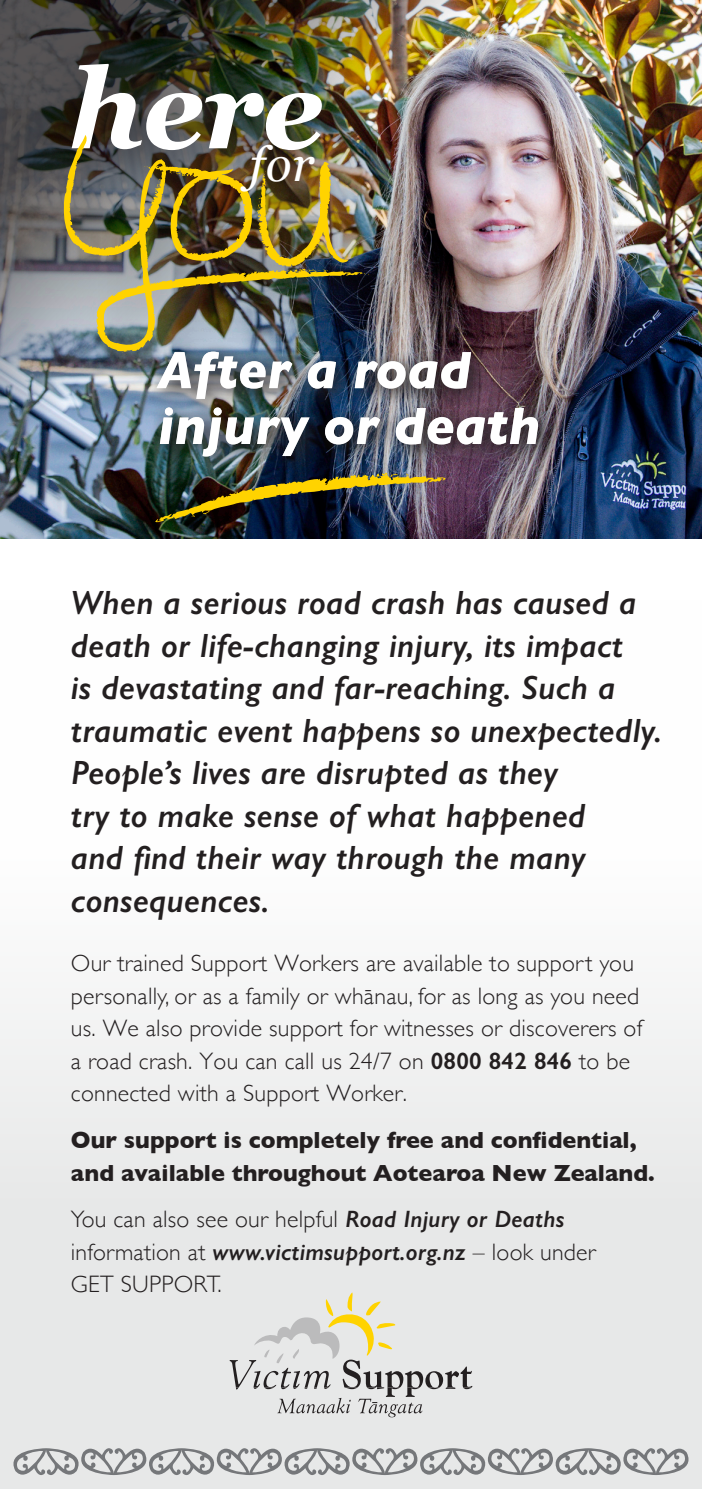
<style>
.page{position:relative;width:702px;height:1489px;background:#fff}
.page>*{position:absolute;margin:0;border:0;box-sizing:border-box;transform-origin:0 0}
.t1{font:italic 700 111.5px "Georgia";color:#fff}
.t2{font:italic 700 53.25px/55.8px "Gill Sans";color:#fff}
.t3{font:italic 48.25px "Georgia";color:#fff}
.t4{font:italic 600 33.75px/42.5px "Gill Sans";letter-spacing:.01em;color:#231f20}
.t5{font:300 23.75px/32.5px "Gill Sans";letter-spacing:.01em;color:#231f20}
.t6{font:700 23.75px/32.5px "Gill Sans";color:#231f20}
.s1{font-weight:600}
.s2{font-weight:600;font-style:italic}
</style>
<div class="page">
<img style="left:0;top:498px;width:702px;height:41px">
<img style="left:0;top:0;width:702px;height:498px">
<div style="left:0;top:600px;width:702px;height:888px;background:linear-gradient(to right,#f3f4f4,#f3f4f4)"></div>
<svg style="left:229px;top:1289px;width:243px;height:128px;background:#d8d7d2"></svg>
<svg style="left:5px;top:1447px;width:692px;height:27px;background:#bdbfc0"></svg>
<img style="left:22px;top:23px;width:395px;height:393px">
<img style="left:96px;top:156px;width:268px;height:196px">
<svg style="left:363px;top:273px;width:7px;height:2px"></svg>
<img style="left:63px;top:135px;width:285px;height:136px">
<img style="left:154px;top:479px;width:293px;height:43px">
<div style="left:146px;top:341px;width:414px;height:138px;background:#231f20;opacity:.8"></div>
<h1 class="t1" style="left:68px;top:27px;width:257px">here</h1>
<h3 class="t3" style="left:249px;top:134px;width:67px">for</h3>
<h2 class="t2" style="left:158px;top:342px;width:384px">After a road injury or death</h2>
<p class="t4" style="left:71px;top:581px;width:592px">When a serious road crash has caused a death or life-changing injury, its impact<br>is devastating and far-reaching. Such a traumatic event happens so unexpectedly.<br>People’s lives are disrupted as they<br>try to make sense of what happened<br>and find their way through the many consequences.</p>
<p class="t5" style="left:71px;top:946px;width:573px">Our trained Support Workers are available to support you personally, or as a family or wh-anau, for as long as you need us. We also provide support for witnesses or discoverers of a road crash. You can call us 24/7 on <span class="s1">0800 842 846</span> to be connected with a Support Worker.</p>
<p class="t6" style="left:71px;top:1123px;width:585px">Our support is completely free and confidential, and available throughout Aotearoa New Zealand.</p>
<p class="t5" style="left:71px;top:1201px;width:526px">You can also see our helpful <span class="s2">Road Injury or Deaths </span>information at <span class="s2">www.victimsupport.org.nz</span> – look under<br>GET SUPPORT.</p>
</div>
